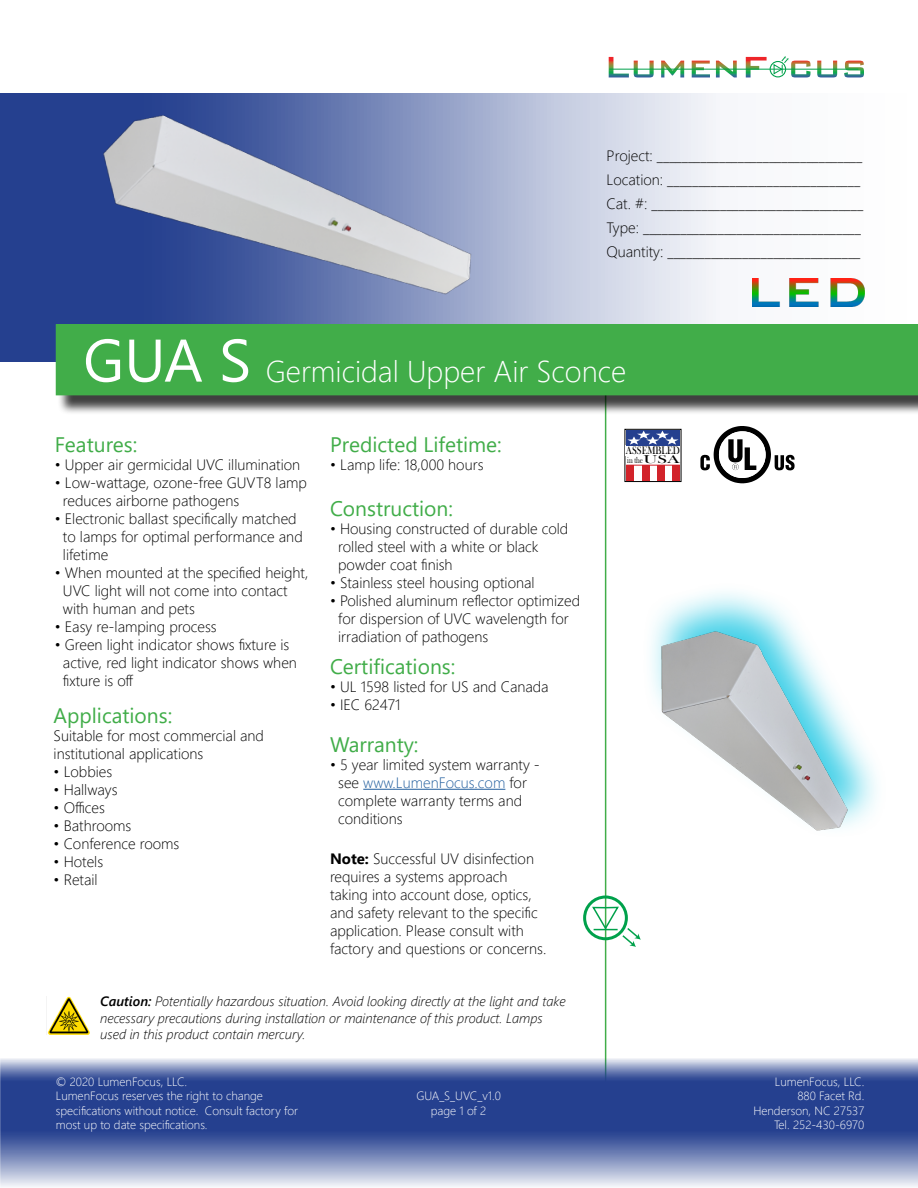
<style>
.page{position:relative;width:918px;height:1188px;background:#fff}
.page>*{position:absolute;margin:0;border:0;box-sizing:border-box;transform-origin:0 0}
.t1{font:300 30px "Segoe UI";color:#fff}
.t2{font:21px "Segoe UI";color:#41ad49}
.t3{font:300 15px/18px "Segoe UI";color:#000}
.t4{font:italic 300 13.5px/16.2px "Segoe UI";color:#000}
.t5{font:300 12px/14.4px "Segoe UI";color:#fff;text-align:right}
.t6{font:11.25px "Bask Old Face";color:#000;scale:.81 1}
.t7{font:8.85px "Bask Old Face";color:#000;scale:.8 1}
.s1{font-weight:400;font-size:60px}
.s2{color:#215e9e}
.s3{font-weight:700}
.s4{font-weight:600}
.s5{font-size:11.55px}
</style>
<div class="page">
<div style="left:625px;top:429px;width:56px;height:53px;border:1px solid #000"></div>
<div style="left:626px;top:446px;width:40px;height:10px;background:#fff"></div>
<div style="left:626px;top:430px;width:54px;height:16px;background:#25408f"></div>
<svg style="left:627px;top:431px;width:52px;height:14px"></svg>
<hr style="left:626px;top:465px;width:54px;height:1px;background:#d2232a">
<div style="left:626px;top:465px;width:8px;height:16px;background:#d2232a"></div>
<div style="left:642px;top:465px;width:8px;height:16px;background:#d2232a"></div>
<div style="left:657px;top:465px;width:8px;height:16px;background:#d2232a"></div>
<div style="left:672px;top:465px;width:8px;height:16px;background:#d2232a"></div>
<hr style="left:363px;top:789px;width:142px;height:1px;background:#215e9e">
<svg style="left:609px;top:57px;width:45px;height:20px"></svg>
<svg style="left:661px;top:61px;width:23px;height:16px"></svg>
<svg style="left:692px;top:61px;width:18px;height:16px"></svg>
<svg style="left:716px;top:61px;width:21px;height:16px"></svg>
<svg style="left:746px;top:57px;width:21px;height:20px"></svg>
<svg style="left:817px;top:61px;width:20px;height:16px"></svg>
<svg style="left:844px;top:61px;width:20px;height:16px"></svg>
<div style="left:770px;top:61px;width:16px;height:16px;border:1px solid #00a14b;border-radius:50%"></div>
<hr style="left:609px;top:69px;width:249px;height:1px;background:#00a14b">
<svg style="left:773px;top:56px;width:37px;height:21px"></svg>
<svg style="left:0;top:94px;width:856px;height:268px"></svg>
<hr style="left:605px;top:383px;width:1px;height:723px;background:#41ad49">
<svg style="left:0;top:1057px;width:918px;height:130px;background:#6174ad"></svg>
<div style="left:57px;top:328px;width:861px;height:87px;background:#000;opacity:.75"></div>
<div style="left:56px;top:324px;width:862px;height:71px;background:#41ad49"></div>
<img style="left:753px;top:279px;width:112px;height:28px">
<div style="left:583px;top:896px;width:45px;height:44px;border:3px solid #00a14b;border-radius:50%"></div>
<svg style="left:591px;top:906px;width:50px;height:41px"></svg>
<svg style="left:700px;top:426px;width:95px;height:57px"></svg>
<img style="left:91px;top:93px;width:389px;height:251px">
<div style="left:642px;top:581px;width:246px;height:257px;background:#00c0e0;opacity:.75"></div>
<img style="left:642px;top:611px;width:243px;height:227px">
<img style="left:47px;top:997px;width:43px;height:38px">
<p class="t3" style="left:607px;top:143px;width:258px;line-height:24px">Project: _________________________________ Location: _______________________________ Cat. #: __________________________________ Type: ___________________________________ Quantity: _______________________________</p>
<h1 class="t1" style="left:83px;top:343px;width:545px"><span class="s1">GUA S</span> Germicidal Upper Air Sconce</h1>
<h2 class="t2" style="left:330px;top:424px;width:173px">Predicted Lifetime:</h2>
<p class="t3" style="left:330px;top:454px;width:155px">• Lamp life: 18,000 hours</p>
<h2 class="t2" style="left:55px;top:424px;width:84px">Features:</h2>
<p class="t3" style="left:55px;top:454px;width:247px">• Upper air germicidal UVC illumination</p>
<p class="t3" style="left:63px;top:472px;width:245px;text-indent:-8px">• Low-wattage, ozone-free GUVT8 lamp reduces airborne pathogens</p>
<p class="t3" style="left:63px;top:508px;width:241px;text-indent:-8px">• Electronic ballast specifically matched to lamps for optimal performance and lifetime</p>
<p class="t3" style="left:63px;top:562px;width:247px;text-indent:-8px">• When mounted at the specified height,<br>UVC light will not come into contact with human and pets</p>
<p class="t3" style="left:55px;top:616px;width:164px">• Easy re-lamping process</p>
<p class="t3" style="left:63px;top:634px;width:235px;text-indent:-8px">• Green light indicator shows fixture is active, red light indicator shows when fixture is off</p>
<h2 class="t2" style="left:330px;top:489px;width:125px">Construction:</h2>
<p class="t3" style="left:338px;top:518px;width:232px;text-indent:-8px">• Housing constructed of durable cold rolled steel with a white or black powder coat finish</p>
<p class="t3" style="left:330px;top:572px;width:206px">• Stainless steel housing optional</p>
<p class="t3" style="left:338px;top:590px;width:243px;text-indent:-8px">• Polished aluminum reflector optimized for dispersion of UVC wavelength for irradiation of pathogens</p>
<h2 class="t2" style="left:330px;top:647px;width:127px">Certifications:</h2>
<p class="t3" style="left:330px;top:677px;width:220px">• UL 1598 listed for US and Canada</p>
<p class="t3" style="left:330px;top:695px;width:72px">• IEC 62471</p>
<h2 class="t2" style="left:54px;top:696px;width:120px">Applications:</h2>
<p class="t3" style="left:54px;top:726px;width:212px">Suitable for most commercial and institutional applications</p>
<p class="t3" style="left:54px;top:762px;width:60px">• Lobbies</p>
<p class="t3" style="left:54px;top:780px;width:65px">• Hallways</p>
<p class="t3" style="left:54px;top:798px;width:53px">• Offices</p>
<p class="t3" style="left:54px;top:816px;width:79px">• Bathrooms</p>
<p class="t3" style="left:54px;top:834px;width:127px">• Conference rooms</p>
<p class="t3" style="left:54px;top:852px;width:51px">• Hotels</p>
<p class="t3" style="left:54px;top:870px;width:45px">• Retail</p>
<h2 class="t2" style="left:330px;top:725px;width:90px">Warranty:</h2>
<p class="t3" style="left:338px;top:754px;width:203px;text-indent:-8px">• 5 year limited system warranty - see <span class="s2">www.LumenFocus.com</span> for complete warranty terms and conditions</p>
<p class="t3" style="left:330px;top:848px;width:218px"><span class="s3">Note:</span> Successful UV disinfection requires a systems approach taking into account dose, optics, and safety relevant to the specific application. Please consult with factory and questions or concerns.</p>
<p class="t4" style="left:100px;top:991px;width:467px"><span class="s4">Caution:</span> Potentially hazardous situation. Avoid looking directly at the light and take necessary precautions during installation or maintenance of this product. Lamps used in this product contain mercury.</p>
<p class="t5" style="left:56px;top:1073px;width:244px;text-align:left">© 2020 LumenFocus, LLC.<br>LumenFocus reserves the right to change specifications without notice. Consult factory for most up to date specifications.</p>
<p class="t5" style="left:416px;top:1088px;width:86px;text-align:center">GUA_S_UVC_v1.0 page 1 of 2</p>
<p class="t6" style="left:626px;top:444px;width:68px">ASSEMBLED</p>
<p class="t7" style="left:627px;top:455px;width:67px">in the<span class="s5">USA</span></p>
<p class="t5" style="left:753px;top:1073px;width:112px">LumenFocus, LLC.<br>880 Facet Rd.<br>Henderson, NC 27537<br>Tel. 252-430-6970</p>
</div>
